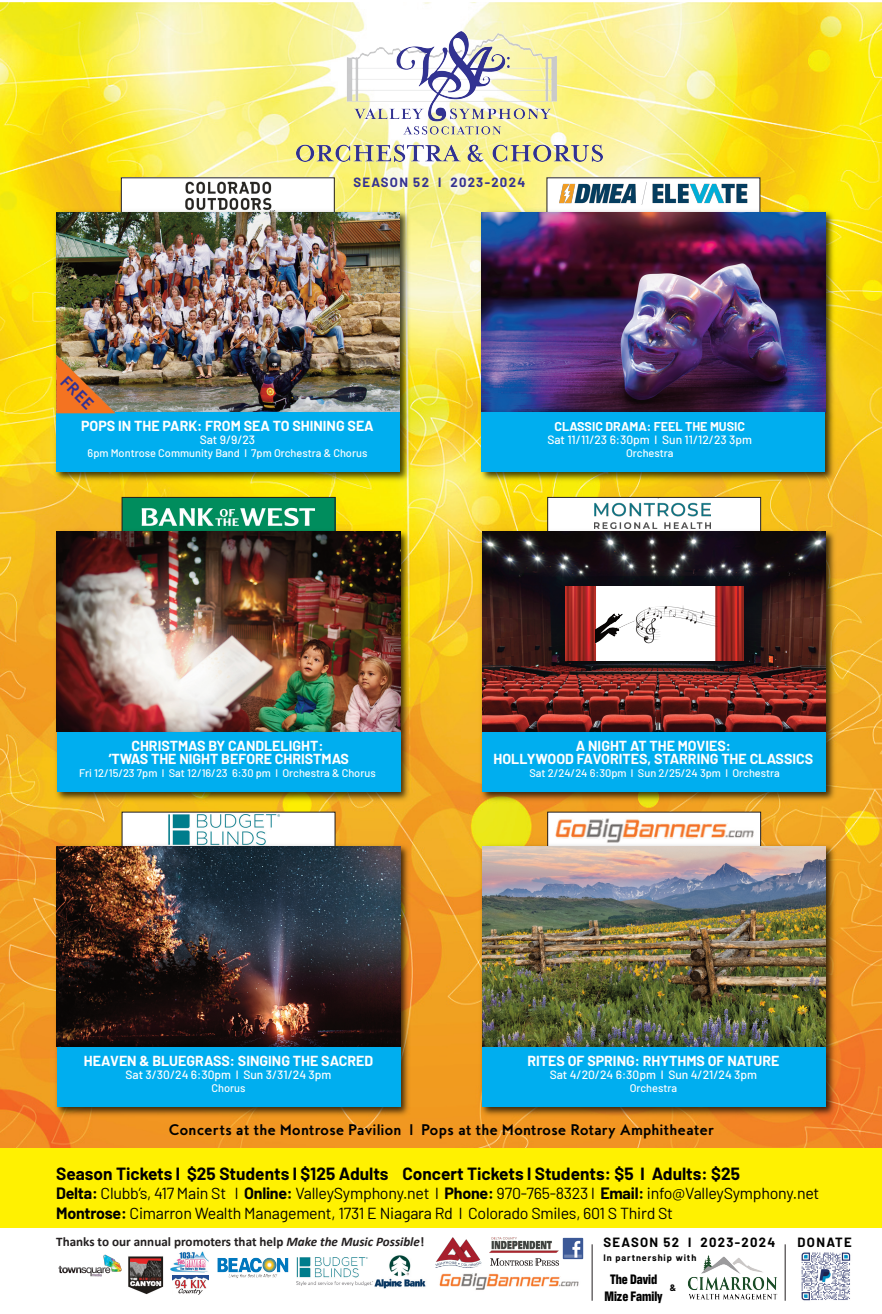
<style>
.page{position:relative;width:882px;height:1314px;background:#fff}
.page>*{position:absolute;margin:0;border:0;box-sizing:border-box;transform-origin:0 0}
.t1{font:700 17.2px "Barlow";color:#000}
.t2{font:16px "Barlow";letter-spacing:-.015em;color:#000}
.t3{font:700 15.2px "MB Empire";color:#353291}
.t4{font:700 14.2px/13px "Barlow";color:#fff;text-align:center}
.t5{font:700 14px "MB Empire";color:#000}
.t6{font:700 14px/16.8px "Antarctican Headline";color:#000;text-align:center}
.t7{font:700 13.1px "Calibri";color:#231f20}
.t8{font:700 13.1px "Barlow";letter-spacing:.1em;color:#000}
.t9{font:700 13.1px "Barlow";letter-spacing:.1em;color:#353291}
.t10{font:700 12.5px "Barlow";color:#fff}
.t11{font:500 12px "Barlow";color:#fff}
.t12{font:500 11px "Barlow";color:#fff}
.t13{font:700 9.1px "Barlow";letter-spacing:.1em;color:#000}
.s1{font-weight:700}
.s2{font-style:italic}
</style>
<div class="page">
<img style="left:0;top:2px;width:882px;height:1147px">
<div style="left:547px;top:178px;width:213px;height:41px;background:#fff"></div>
<img style="left:559px;top:183px;width:189px;height:22px">
<img style="left:439px;top:1273px;width:140px;height:17px">
<img style="left:435px;top:1237px;width:47px;height:31px">
<img style="left:490px;top:1258px;width:69px;height:8px">
<img style="left:489px;top:1237px;width:70px;height:16px">
<hr style="left:592px;top:1244px;width:1px;height:57px;background:#231f20">
<div style="left:121px;top:178px;width:213px;height:41px;background:#fff"></div>
<img style="left:185px;top:181px;width:87px;height:27px">
<img style="left:52px;top:208px;width:360px;height:200px">
<img style="left:56px;top:212px;width:343px;height:196px">
<img style="left:52px;top:408px;width:360px;height:77px">
<div style="left:56px;top:412px;width:343px;height:60px;background:#00aeef"></div>
<img style="left:56px;top:355px;width:60px;height:58px">
<img style="left:374px;top:1255px;width:52px;height:34px">
<div style="left:0;top:1149px;width:882px;height:79px;background:#fff101"></div>
<img style="left:688px;top:1255px;width:90px;height:45px">
<img style="left:297px;top:32px;width:305px;height:130px">
<img style="left:477px;top:208px;width:361px;height:200px">
<img style="left:482px;top:212px;width:343px;height:196px">
<img style="left:477px;top:408px;width:361px;height:77px">
<div style="left:482px;top:412px;width:343px;height:60px;background:#00aeef"></div>
<img style="left:124px;top:499px;width:209px;height:28px">
<div style="left:122px;top:497px;width:213px;height:42px;border:1px solid #231f20"></div>
<img style="left:52px;top:527px;width:361px;height:201px">
<img style="left:57px;top:532px;width:343px;height:196px">
<img style="left:52px;top:728px;width:361px;height:76px">
<div style="left:57px;top:732px;width:343px;height:60px;background:#00aeef"></div>
<div style="left:548px;top:497px;width:213px;height:42px;background:#fff"></div>
<img style="left:594px;top:502px;width:116px;height:25px">
<div style="left:547px;top:497px;width:214px;height:42px;border:1px solid #231f20"></div>
<img style="left:478px;top:527px;width:360px;height:201px">
<img style="left:483px;top:532px;width:343px;height:196px">
<img style="left:478px;top:728px;width:360px;height:76px">
<div style="left:483px;top:732px;width:343px;height:60px;background:#00aeef"></div>
<div style="left:122px;top:812px;width:213px;height:41px;background:#fff"></div>
<img style="left:168px;top:814px;width:112px;height:28px">
<img style="left:52px;top:842px;width:361px;height:200px">
<img style="left:57px;top:847px;width:343px;height:195px">
<img style="left:52px;top:1042px;width:361px;height:77px">
<div style="left:57px;top:1047px;width:343px;height:59px;background:#00aeef"></div>
<div style="left:548px;top:812px;width:213px;height:41px;background:#fff"></div>
<img style="left:555px;top:818px;width:199px;height:24px">
<img style="left:478px;top:842px;width:360px;height:200px">
<img style="left:483px;top:847px;width:343px;height:195px">
<img style="left:478px;top:1042px;width:360px;height:77px">
<div style="left:483px;top:1047px;width:343px;height:59px;background:#00aeef"></div>
<img style="left:58px;top:1254px;width:64px;height:23px">
<svg style="left:163px;top:1256px;width:1px;height:31px"></svg>
<img style="left:128px;top:1256px;width:35px;height:39px">
<img style="left:170px;top:1251px;width:39px;height:22px">
<img style="left:172px;top:1275px;width:36px;height:20px">
<img style="left:296px;top:1258px;width:77px;height:27px">
<img style="left:562px;top:1237px;width:22px;height:23px">
<img style="left:565px;top:587px;width:178px;height:74px">
<img style="left:596px;top:611px;width:38px;height:33px">
<img style="left:634px;top:603px;width:93px;height:41px">
<img style="left:217px;top:1258px;width:72px;height:20px">
<img style="left:801px;top:1252px;width:50px;height:49px">
<hr style="left:785px;top:1244px;width:1px;height:57px;background:#231f20">
<p class="t9" style="left:353px;top:174px;width:173px">SEASON 52 l 2023-2024</p>
<p class="t3" style="left:68px;top:374px;width:41px;rotate:45deg">FREE</p>
<p class="t4" style="left:81px;top:419px;width:294px">POPS IN THE PARK: FROM SEA TO SHINING SEA</p>
<p class="t11" style="left:200px;top:432px;width:57px">Sat 9/9/23</p>
<p class="t12" style="left:88px;top:446px;width:281px">6pm Montrose Community Band l 7pm Orchestra &amp; Chorus</p>
<p class="t10" style="left:554px;top:419px;width:192px">CLASSIC DRAMA: FEEL THE MUSIC</p>
<p class="t11" style="left:547px;top:432px;width:206px">Sat 11/11/23 6:30pm l Sun 11/12/23 3pm</p>
<p class="t12" style="left:626px;top:446px;width:49px">Orchestra</p>
<p class="t4" style="left:109px;top:739px;width:242px">CHRISTMAS BY CANDLELIGHT:<br>’TWAS THE NIGHT BEFORE CHRISTMAS</p>
<p class="t12" style="left:79px;top:766px;width:298px">Fri 12/15/23 7pm l Sat 12/16/23 6:30 pm l Orchestra &amp; Chorus</p>
<p class="t4" style="left:84px;top:1053px;width:291px">HEAVEN &amp; BLUEGRASS: SINGING THE SACRED</p>
<p class="t11" style="left:126px;top:1067px;width:207px">Sat 3/30/24 6:30pm l Sun 3/31/24 3pm</p>
<p class="t12" style="left:212px;top:1081px;width:36px">Chorus</p>
<p class="t4" style="left:494px;top:738px;width:321px">A NIGHT AT THE MOVIES:<br>HOLLYWOOD FAVORITES, STARRING THE CLASSICS</p>
<p class="t12" style="left:529px;top:766px;width:252px">Sat 2/24/24 6:30pm l Sun 2/25/24 3pm l Orchestra</p>
<p class="t4" style="left:527px;top:1053px;width:253px">RITES OF SPRING: RHYTHMS OF NATURE</p>
<p class="t11" style="left:550px;top:1067px;width:209px">Sat 4/20/24 6:30pm l Sun 4/21/24 3pm</p>
<p class="t12" style="left:630px;top:1081px;width:49px">Orchestra</p>
<p class="t5" style="left:169px;top:1124px;width:547px">Concerts at the Montrose Pavilion l Pops at the Montrose Rotary Amphitheater</p>
<p class="t1" style="left:56px;top:1162px;width:685px">Season Tickets l $25 Students l $125 Adults Concert Tickets l Students: $5 l Adults: $25</p>
<p class="t2" style="left:56px;top:1183px;width:765px"><span class="s1">Delta:</span> Clubb’s, 417 Main St l <span class="s1">Online:</span> ValleySymphony.net l <span class="s1">Phone:</span> 970-765-8323 l <span class="s1">Email:</span> info@ValleySymphony.net</p>
<p class="t2" style="left:56px;top:1203px;width:618px"><span class="s1">Montrose:</span> Cimarron Wealth Management, 1731 E Niagara Rd l Colorado Smiles, 601 S Third St</p>
<p class="t7" style="left:56px;top:1236px;width:370px">Thanks to our annual promoters that help <span class="s2">Make the Music Possible</span>!</p>
<p class="t8" style="left:603px;top:1234px;width:173px">SEASON 52 l 2023-2024</p>
<p class="t13" style="left:603px;top:1251px;width:94px">In partnership with</p>
<p class="t6" style="left:604px;top:1271px;width:60px">The David<br>Mize Family</p>
<p class="t13" style="left:670px;top:1282px;width:8px">&amp;</p>
<p class="t8" style="left:798px;top:1234px;width:56px">DONATE</p>
</div>
